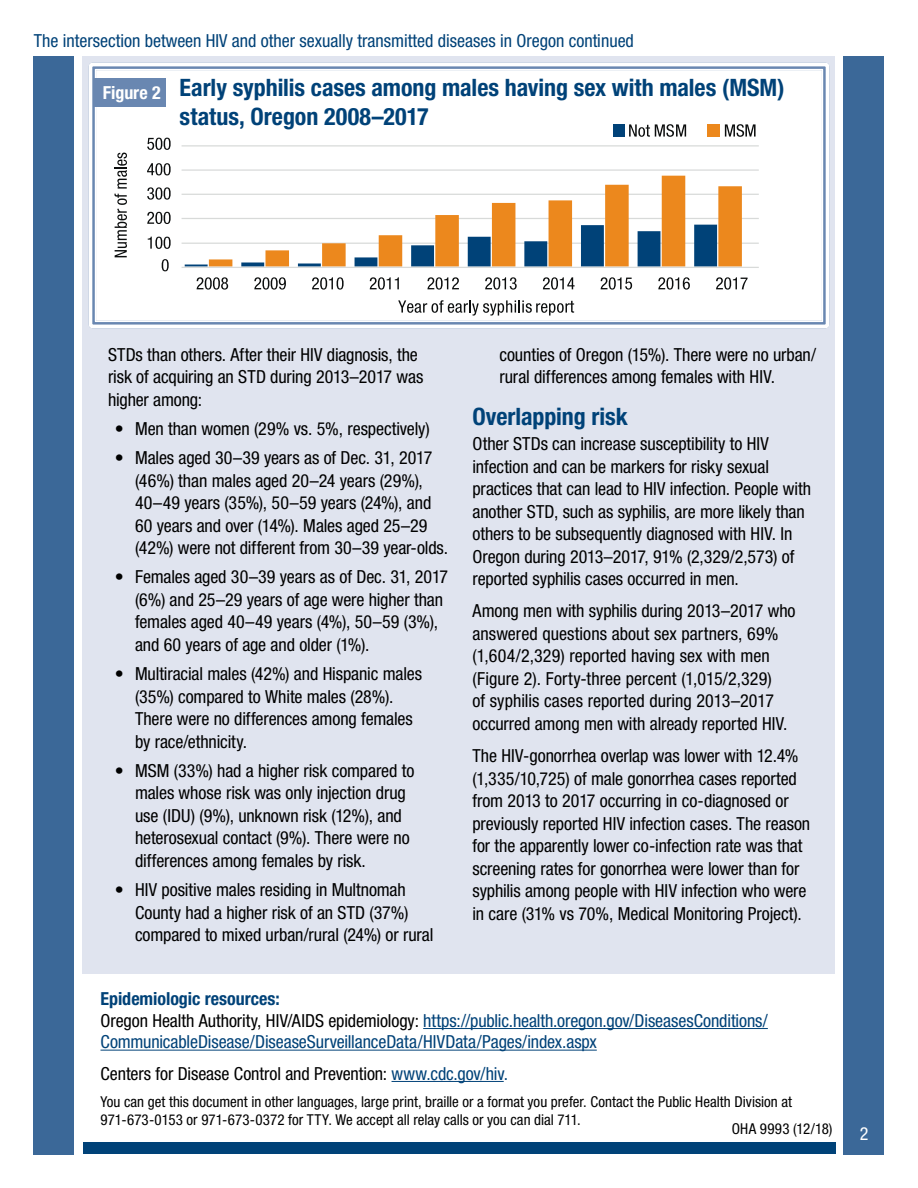
<style>
.page{position:relative;width:918px;height:1188px;background:#fff}
.page>*{position:absolute;margin:0;border:0;box-sizing:border-box;transform-origin:0 0}
.t1{font:700 condensed 24px/28.8px "Helvetica Neue LT Std";letter-spacing:-.005em;color:#004278}
.t2{font:condensed 18px/22.5px "Helvetica Neue LT Std";letter-spacing:-.005em;color:#000}
.t3{font:condensed 18px/21.6px "Helvetica Neue LT Std";color:#004278}
.t4{font:condensed 18px "Helvetica Neue LT Std";color:#fff}
.t5{font:condensed 15px/18px "Helvetica Neue LT Std";color:#000}
.s1{font-weight:700}
.s2{color:#000}
.s3{color:#004278}
</style>
<div class="page">
<div style="left:83px;top:56px;width:752px;height:1078px;background:#e0e4ef"></div>
<div style="left:34px;top:56px;width:40px;height:1098px;background:#3b6898"></div>
<div style="left:844px;top:56px;width:40px;height:1098px;background:#3b6898"></div>
<div style="left:83px;top:1143px;width:752px;height:11px;background:#004278"></div>
<div style="left:90px;top:65px;width:738px;height:261px;background:#fff;border-radius:2px"></div>
<div style="left:89px;top:63px;width:740px;height:265px;border:4px solid #fff;border-radius:2px"></div>
<div style="left:95px;top:69px;width:728px;height:253px;border:1px solid #fff"></div>
<div style="left:93px;top:78px;width:73px;height:28px;background:#6987b1"></div>
<div style="left:80px;top:974px;width:759px;height:166px;background:#fff"></div>
<hr style="left:423px;top:1028px;width:345px;height:1px;background:#004278">
<hr style="left:100px;top:1050px;width:497px;height:1px;background:#004278">
<hr style="left:392px;top:1081px;width:112px;height:1px;background:#004278">
<svg style="left:114px;top:153px;width:13px;height:104px"></svg>
<svg style="left:398px;top:300px;width:176px;height:16px"></svg>
<div style="left:613px;top:124px;width:11px;height:12px;background:#004278"></div>
<svg style="left:629px;top:124px;width:57px;height:13px"></svg>
<div style="left:708px;top:124px;width:12px;height:12px;background:#ec881d"></div>
<svg style="left:725px;top:124px;width:31px;height:13px"></svg>
<hr style="left:182px;top:243px;width:577px;height:1px;background:#d8dad9">
<hr style="left:182px;top:218px;width:577px;height:1px;background:#d8dad9">
<hr style="left:182px;top:194px;width:577px;height:1px;background:#d8dad9">
<hr style="left:182px;top:169px;width:577px;height:2px;background:#d8dad9">
<hr style="left:182px;top:145px;width:577px;height:2px;background:#d8dad9">
<svg style="left:185px;top:242px;width:24px;height:25px"></svg>
<svg style="left:209px;top:176px;width:533px;height:91px"></svg>
<hr style="left:182px;top:267px;width:577px;height:1px;background:#d8dad9">
<svg style="left:162px;top:259px;width:7px;height:12px"></svg>
<svg style="left:148px;top:237px;width:23px;height:12px"></svg>
<svg style="left:147px;top:212px;width:24px;height:12px"></svg>
<svg style="left:147px;top:187px;width:24px;height:13px"></svg>
<svg style="left:147px;top:163px;width:24px;height:12px"></svg>
<svg style="left:147px;top:138px;width:24px;height:12px"></svg>
<svg style="left:197px;top:277px;width:31px;height:13px"></svg>
<svg style="left:254px;top:277px;width:32px;height:13px"></svg>
<svg style="left:312px;top:277px;width:32px;height:13px"></svg>
<svg style="left:370px;top:277px;width:29px;height:13px"></svg>
<svg style="left:427px;top:277px;width:32px;height:13px"></svg>
<svg style="left:485px;top:277px;width:32px;height:13px"></svg>
<svg style="left:543px;top:277px;width:32px;height:13px"></svg>
<svg style="left:601px;top:277px;width:31px;height:13px"></svg>
<svg style="left:658px;top:277px;width:32px;height:13px"></svg>
<svg style="left:716px;top:277px;width:32px;height:13px"></svg>
<p class="t3" style="left:34px;top:29px;width:602px">The intersection between HIV and other sexually transmitted diseases in Oregon continued</p>
<h1 class="t1" style="left:180px;top:73px;width:606px;text-indent:-77px"><sub>Figure</sub> <sub>2</sub> Early syphilis cases among males having sex with males (MSM) status, Oregon 2008–2017</h1>
<p class="t2" style="left:108px;top:343px;width:317px">STDs than others. After their HIV diagnosis, the risk of acquiring an STD during 2013–2017 was higher among:</p>
<p class="t2" style="left:115px;top:417px;width:317px">• Men than women (29% vs. 5%, respectively)</p>
<p class="t2" style="left:135px;top:446px;width:315px;text-indent:-20px">• Males aged 30–39 years as of Dec. 31, 2017 (46%) than males aged 20–24 years (29%), 40–49 years (35%), 50–59 years (24%), and 60 years and over (14%). Males aged 25–29 (42%) were not different from 30–39 year-olds.</p>
<p class="t2" style="left:135px;top:566px;width:315px;text-indent:-20px">• Females aged 30–39 years as of Dec. 31, 2017 (6%) and 25–29 years of age were higher than females aged 40–49 years (4%), 50–59 (3%), and 60 years of age and older (1%).</p>
<p class="t2" style="left:135px;top:662px;width:289px;text-indent:-20px">• Multiracial males (42%) and Hispanic males (35%) compared to White males (28%).<br>There were no differences among females by race/ethnicity.</p>
<p class="t2" style="left:135px;top:759px;width:281px;text-indent:-20px">• MSM (33%) had a higher risk compared to males whose risk was only injection drug use (IDU) (9%), unknown risk (12%), and heterosexual contact (9%). There were no differences among females by risk.</p>
<p class="t2" style="left:135px;top:878px;width:300px;text-indent:-20px">• HIV positive males residing in Multnomah<br>County had a higher risk of an STD (37%) compared to mixed urban/rural (24%) or rural</p>
<p class="t2" style="left:500px;top:343px;width:318px">counties of Oregon (15%). There were no urban/ rural differences among females with HIV.</p>
<h1 class="t1" style="left:472px;top:402px;width:157px">Overlapping risk</h1>
<p class="t2" style="left:472px;top:432px;width:340px">Other STDs can increase susceptibility to HIV infection and can be markers for risky sexual practices that can lead to HIV infection. People with another STD, such as syphilis, are more likely than others to be subsequently diagnosed with HIV. In Oregon during 2013–2017, 91% (2,329/2,573) of reported syphilis cases occurred in men.</p>
<p class="t2" style="left:472px;top:600px;width:325px">Among men with syphilis during 2013–2017 who answered questions about sex partners, 69% (1,604/2,329) reported having sex with men (Figure 2). Forty-three percent (1,015/2,329)<br>of syphilis cases reported during 2013–2017 occurred among men with already reported HIV.</p>
<p class="t2" style="left:472px;top:744px;width:339px">The HIV-gonorrhea overlap was lower with 12.4% (1,335/10,725) of male gonorrhea cases reported from 2013 to 2017 occurring in co-diagnosed or previously reported HIV infection cases. The reason for the apparently lower co-infection rate was that screening rates for gonorrhea were lower than for syphilis among people with HIV infection who were in care (31% vs 70%, Medical Monitoring Project).</p>
<p class="t3" style="left:100px;top:988px;width:669px"><span class="s1">Epidemiologic resources:<br></span><span class="s2">Oregon Health Authority, HIV/AIDS epidemiology:</span> https://public.health.oregon.gov/DiseasesConditions/<br>CommunicableDisease/DiseaseSurveillanceData/HIVData/Pages/index.aspx</p>
<p class="t2" style="left:100px;top:1062px;width:409px">Centers for Disease Control and Prevention: <span class="s3">www.cdc.gov/hiv.</span></p>
<p class="t5" style="left:100px;top:1093px;width:693px">You can get this document in other languages, large print, braille or a format you prefer. Contact the Public Health Division at<br>971-673-0153 or 971-673-0372 for TTY. We accept all relay calls or you can dial 711.</p>
<p class="t5" style="left:732px;top:1119px;width:102px">OHA 9993 (12/18)</p>
<p class="t4" style="left:860px;top:1124px;width:10px">2</p>
</div>
